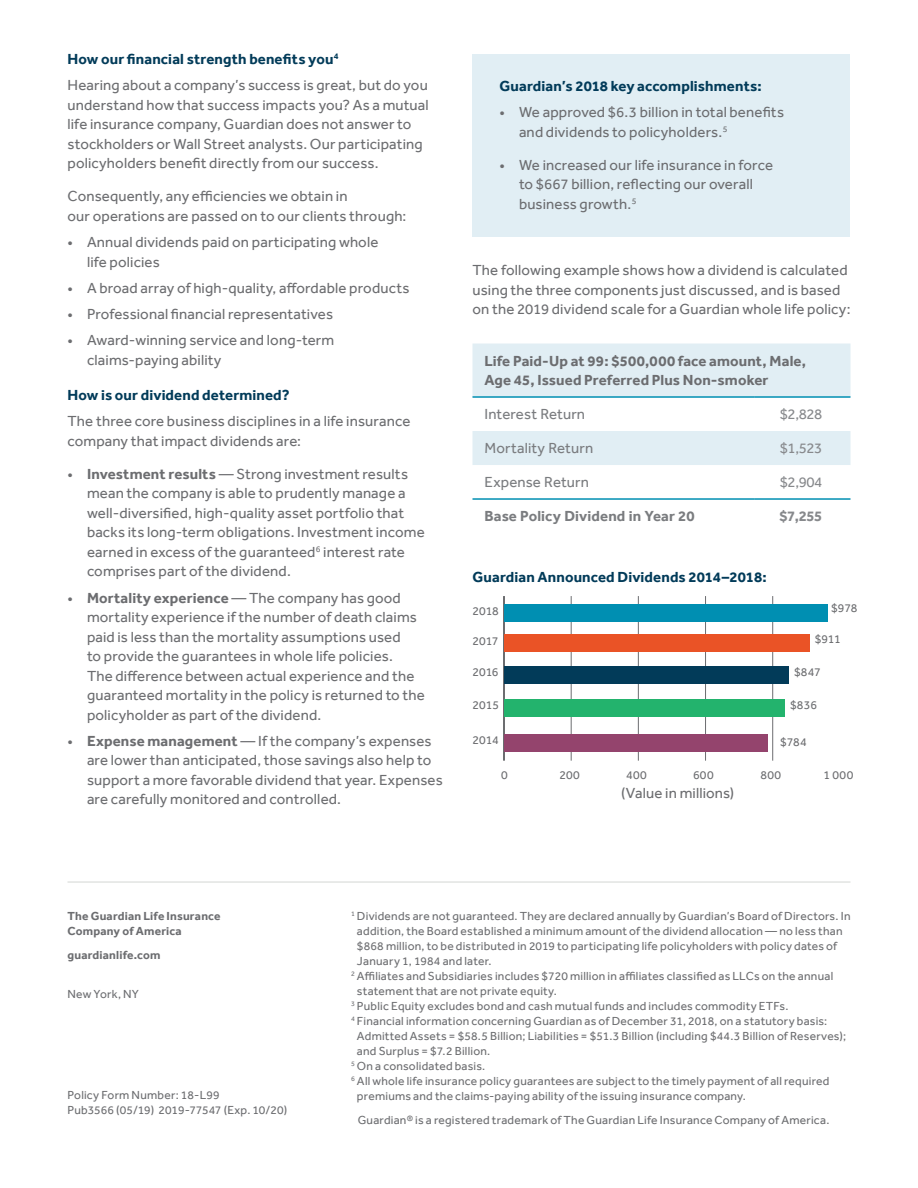
<style>
.page{position:relative;width:918px;height:1188px;background:#fff}
.page>*{position:absolute;margin:0;border:0;box-sizing:border-box;transform-origin:0 0}
.Body{font:15px/19.5px "Effra";letter-spacing:.01em;color:#6c6d70}
.Subhead_2{font:700 15px "Effra";letter-spacing:.01em;color:#023b59}
.Body-2{font:700 15px/19.5px "Effra";letter-spacing:.01em;color:#6c6d70}
.Table_text{font:15px "Effra";letter-spacing:.01em;color:#7a7c7f}
.Table_text-2{font:700 15px "Effra";letter-spacing:.01em;color:#7a7c7f}
.Table_figures{font:15px "Effra";letter-spacing:-.03em;color:#87898c}
.Table_figures-2{font:700 15px "Effra";color:#87898c}
.Body-3{font:12.15px "Effra";letter-spacing:.005em;color:#6c6d70}
.Disclaimers__page_ma{font:12px/15px "Effra";letter-spacing:.02em;color:#6c6d70}
.Disclaimers_with_sup{font:12px/15px "Effra";letter-spacing:.01em;color:#6c6d70}
.Disclaimers__page_ma-2{font:700 12px/15px "Effra";letter-spacing:.015em;color:#6c6d70}
.s1{font-weight:700}
</style>
<div class="page">
<div style="left:472px;top:54px;width:378px;height:182px;background:#e1eef4"></div>
<hr style="left:68px;top:881px;width:782px;height:2px;background:#e2e4e2">
<svg style="left:472px;top:344px;width:378px;height:121px;fill:#e1eef4"></svg>
<hr style="left:472px;top:498px;width:283px;height:2px;background:#008fb2">
<hr style="left:755px;top:498px;width:95px;height:2px;background:#008fb2">
<hr style="left:472px;top:396px;width:283px;height:2px;background:#008fb2">
<hr style="left:755px;top:396px;width:95px;height:2px;background:#008fb2">
<hr style="left:571px;top:596px;width:1px;height:165px;background:#6c6d70">
<hr style="left:638px;top:596px;width:1px;height:165px;background:#6c6d70">
<hr style="left:705px;top:596px;width:1px;height:165px;background:#6c6d70">
<hr style="left:772px;top:596px;width:1px;height:165px;background:#6c6d70">
<hr style="left:504px;top:596px;width:1px;height:165px;background:#6c6d70">
<div style="left:504px;top:604px;width:323px;height:17px;background:#008fb2"></div>
<div style="left:504px;top:667px;width:285px;height:17px;background:#023b59"></div>
<div style="left:504px;top:699px;width:281px;height:18px;background:#23b36d"></div>
<div style="left:504px;top:734px;width:263px;height:18px;background:#94446d"></div>
<div style="left:504px;top:634px;width:306px;height:17px;background:#ea5326"></div>
<p class="Subhead_2" style="left:68px;top:50px;width:272px">How our financial strength benefits you<sup>4</sup></p>
<p class="Body" style="left:68px;top:75px;width:363px">Hearing about a company’s success is great, but do you understand how that success impacts you? As a mutual life insurance company, Guardian does not answer to stockholders or Wall Street analysts. Our participating policyholders benefit directly from our success.</p>
<p class="Body" style="left:68px;top:186px;width:340px">Consequently, any efficiencies we obtain in<br>our operations are passed on to our clients through:</p>
<p class="Body" style="left:87px;top:232px;width:293px;text-indent:-20px">• Annual dividends paid on participating whole life policies</p>
<p class="Body" style="left:68px;top:278px;width:344px">• A broad array of high-quality, affordable products</p>
<p class="Body" style="left:68px;top:304px;width:267px">• Professional financial representatives</p>
<p class="Body" style="left:87px;top:330px;width:249px;text-indent:-20px">• Award-winning service and long-term claims-paying ability</p>
<p class="Subhead_2" style="left:68px;top:386px;width:224px">How is our dividend determined?</p>
<p class="Body" style="left:68px;top:411px;width:345px">The three core business disciplines in a life insurance company that impact dividends are:</p>
<p class="Body" style="left:87px;top:464px;width:339px;text-indent:-20px">• <span class="s1">Investment results</span> — Strong investment results mean the company is able to prudently manage a well-diversified, high-quality asset portfolio that backs its long-term obligations. Investment income earned in excess of the guaranteed<sup>6</sup> interest rate comprises part of the dividend.</p>
<p class="Body" style="left:87px;top:588px;width:339px;text-indent:-20px">• <span class="s1">Mortality experience</span> — The company has good mortality experience if the number of death claims paid is less than the mortality assumptions used<br>to provide the guarantees in whole life policies.<br>The difference between actual experience and the guaranteed mortality in the policy is returned to the policyholder as part of the dividend.</p>
<p class="Body" style="left:87px;top:731px;width:357px;text-indent:-20px">• <span class="s1">Expense management</span> — If the company’s expenses are lower than anticipated, those savings also help to support a more favorable dividend that year. Expenses are carefully monitored and controlled.</p>
<p class="Subhead_2" style="left:500px;top:77px;width:264px">Guardian’s 2018 key accomplishments:</p>
<p class="Body" style="left:519px;top:102px;width:267px;text-indent:-20px">• We approved $6.3 billion in total benefits and dividends to policyholders.<sup>5</sup></p>
<p class="Body" style="left:519px;top:155px;width:256px;text-indent:-20px">• We increased our life insurance in force to $667 billion, reflecting our overall business growth.<sup>5</sup></p>
<p class="Body" style="left:472px;top:260px;width:379px">The following example shows how a dividend is calculated using the three components just discussed, and is based on the 2019 dividend scale for a Guardian whole life policy:</p>
<p class="Body-2" style="left:484px;top:351px;width:323px">Life Paid-Up at 99: $500,000 face amount, Male,<br>Age 45, Issued Preferred Plus Non-smoker</p>
<p class="Table_text" style="left:484px;top:405px;width:102px">Interest Return</p>
<p class="Table_figures" style="left:780px;top:405px;width:44px">$2,828</p>
<p class="Table_text" style="left:484px;top:439px;width:110px">Mortality Return</p>
<p class="Table_figures" style="left:780px;top:439px;width:44px">$1,523</p>
<p class="Table_text" style="left:484px;top:473px;width:106px">Expense Return</p>
<p class="Table_figures" style="left:780px;top:473px;width:44px">$2,904</p>
<p class="Table_text-2" style="left:484px;top:507px;width:212px">Base Policy Dividend in Year 20</p>
<p class="Table_figures-2" style="left:780px;top:507px;width:44px">$7,255</p>
<p class="Subhead_2" style="left:472px;top:568px;width:296px">Guardian Announced Dividends 2014–2018:</p>
<p class="Body-3" style="left:472px;top:603px;width:28px">2018</p>
<p class="Body-3" style="left:473px;top:633px;width:27px">2017</p>
<p class="Body-3" style="left:472px;top:665px;width:28px">2016</p>
<p class="Body-3" style="left:472px;top:698px;width:28px">2015</p>
<p class="Body-3" style="left:472px;top:732px;width:28px">2014</p>
<p class="Body-3" style="left:831px;top:601px;width:28px">$978</p>
<p class="Body-3" style="left:815px;top:632px;width:27px">$911</p>
<p class="Body-3" style="left:794px;top:665px;width:28px">$847</p>
<p class="Body-3" style="left:790px;top:698px;width:28px">$836</p>
<p class="Body-3" style="left:780px;top:735px;width:28px">$784</p>
<p class="Body-3" style="left:501px;top:768px;width:8px">0</p>
<p class="Body-3" style="left:559px;top:768px;width:22px">200</p>
<p class="Body-3" style="left:626px;top:768px;width:22px">400</p>
<p class="Body-3" style="left:693px;top:768px;width:22px">600</p>
<p class="Body-3" style="left:760px;top:768px;width:22px">800</p>
<p class="Body-3" style="left:824px;top:768px;width:31px">1 000</p>
<p class="Body" style="left:621px;top:783px;width:115px">(Value in millions)</p>
<p class="Disclaimers__page_ma-2" style="left:68px;top:908px;width:155px">The Guardian Life Insurance<br>Company of America</p>
<p class="Disclaimers__page_ma-2" style="left:68px;top:947px;width:94px">guardianlife.com</p>
<p class="Disclaimers__page_ma" style="left:68px;top:986px;width:73px">New York, NY</p>
<p class="Disclaimers_with_sup" style="left:68px;top:1088px;width:221px">Policy Form Number: 18-L99<br>Pub3566 (05/19) 2019-77547 (Exp. 10/20)</p>
<p class="Disclaimers__page_ma" style="left:357px;top:908px;width:495px;text-indent:-6px"><sup>1</sup> Dividends are not guaranteed. They are declared annually by Guardian’s Board of Directors. In addition, the Board established a minimum amount of the dividend allocation — no less than $868 million, to be distributed in 2019 to participating life policyholders with policy dates of January 1, 1984 and later.</p>
<p class="Disclaimers__page_ma" style="left:357px;top:968px;width:478px;text-indent:-6px"><sup>2</sup> Affiliates and Subsidiaries includes $720 million in affiliates classified as LLCs on the annual statement that are not private equity.</p>
<p class="Disclaimers__page_ma" style="left:351px;top:998px;width:439px"><sup>3</sup> Public Equity excludes bond and cash mutual funds and includes commodity ETFs.</p>
<p class="Disclaimers__page_ma" style="left:357px;top:1013px;width:491px;text-indent:-6px"><sup>4</sup> Financial information concerning Guardian as of December 31, 2018, on a statutory basis:<br>Admitted Assets = $58.5 Billion; Liabilities = $51.3 Billion (including $44.3 Billion of Reserves); and Surplus = $7.2 Billion.</p>
<p class="Disclaimers__page_ma" style="left:351px;top:1058px;width:136px"><sup>5</sup> On a consolidated basis.</p>
<p class="Disclaimers__page_ma" style="left:357px;top:1073px;width:474px;text-indent:-6px"><sup>6</sup> All whole life insurance policy guarantees are subject to the timely payment of all required premiums and the claims-paying ability of the issuing insurance company.</p>
<p class="Disclaimers__page_ma" style="left:358px;top:1112px;width:473px">Guardian® is a registered trademark of The Guardian Life Insurance Company of America.</p>
</div>
